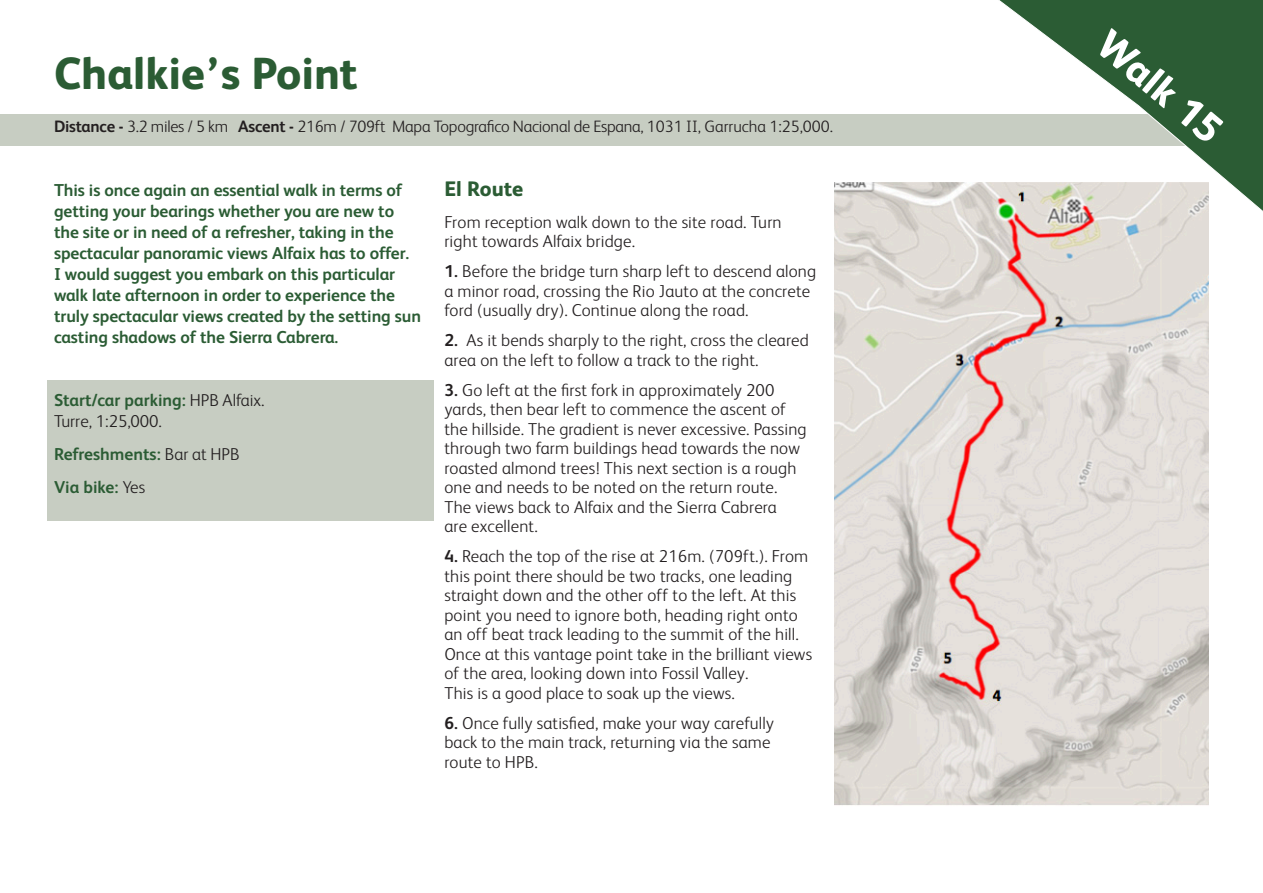
<style>
.page{position:relative;width:1263px;height:893px;background:#fff}
.page>*{position:absolute;margin:0;border:0;box-sizing:border-box;transform-origin:0 0}
.t1{font:800 45px "FS Albert";color:#2b5c34}
.t2{font:800 40.5px "FS Albert";color:#fff}
.t3{font:800 21px "FS Albert";color:#2b5c34}
.t4{font:300 17.25px/19.5px "FS Albert";letter-spacing:.01em;color:#231f20}
.t5{font:700 17.25px/21px "FS Albert";letter-spacing:-.005em;color:#2b5c34}
.t6{font:300 16.5px "FS Albert";letter-spacing:-.015em;color:#231f20}
.s1{font-weight:700}
.s2{font-weight:300;color:#231f20}
</style>
<div class="page">
<div style="left:0;top:114px;width:1263px;height:32px;background:#c7cdc2"></div>
<svg style="left:999px;top:0;width:264px;height:211px"></svg>
<div style="left:47px;top:380px;width:386px;height:140px;background:#c7cdc2"></div>
<img style="left:835px;top:182px;width:374px;height:624px">
<p class="t1" style="left:54px;top:48px;width:305px">Chalkie’s Point</p>
<p class="t6" style="left:54px;top:117px;width:780px"><span class="s1">Distance -</span> 3.2 miles / 5 km <span class="s1">Ascent -</span> 216m / 709ft Mapa Topografico Nacional de Espana, 1031 II, Garrucha 1:25,000.</p>
<p class="t5" style="left:54px;top:180px;width:369px">This is once again an essential walk in terms of getting your bearings whether you are new to the site or in need of a refresher, taking in the spectacular panoramic views Alfaix has to offer.<br>I would suggest you embark on this particular walk late afternoon in order to experience the truly spectacular views created by the setting sun casting shadows of the Sierra Cabrera.</p>
<p class="t5" style="left:54px;top:390px;width:212px">Start/car parking: <span class="s2">HPB Alfaix.</span></p>
<p class="t4" style="left:54px;top:412px;width:109px">Turre, 1:25,000.</p>
<p class="t5" style="left:54px;top:444px;width:187px">Refreshments: <span class="s2">Bar at HPB</span></p>
<p class="t5" style="left:54px;top:477px;width:93px">Via bike: <span class="s2">Yes</span></p>
<p class="t3" style="left:444px;top:177px;width:80px">El Route</p>
<p class="t4" style="left:444px;top:212px;width:339px">From reception walk down to the site road. Turn right towards Alfaix bridge.</p>
<p class="t4" style="left:444px;top:262px;width:373px"><span class="s1">1.</span> Before the bridge turn sharp left to descend along a minor road, crossing the Rio Jauto at the concrete ford (usually dry). Continue along the road.</p>
<p class="t4" style="left:444px;top:331px;width:366px"><span class="s1">2.</span> As it bends sharply to the right, cross the cleared area on the left to follow a track to the right.</p>
<p class="t4" style="left:444px;top:380px;width:364px"><span class="s1">3.</span> Go left at the first fork in approximately 200 yards, then bear left to commence the ascent of the hillside. The gradient is never excessive. Passing through two farm buildings head towards the now roasted almond trees! This next section is a rough one and needs to be noted on the return route.<br>The views back to Alfaix and the Sierra Cabrera<br>are excellent.</p>
<p class="t4" style="left:444px;top:547px;width:369px"><span class="s1">4.</span> Reach the top of the rise at 216m. (709ft.). From this point there should be two tracks, one leading straight down and the other off to the left. At this point you need to ignore both, heading right onto an off beat track leading to the summit of the hill.<br>Once at this vantage point take in the brilliant views of the area, looking down into Fossil Valley.<br>This is a good place to soak up the views.</p>
<p class="t4" style="left:444px;top:713px;width:331px"><span class="s1">6.</span> Once fully satisfied, make your way carefully back to the main track, returning via the same route to HPB.</p>
<p class="t2" style="left:1117px;top:20px;width:151px;rotate:40deg">Walk 15</p>
</div>
